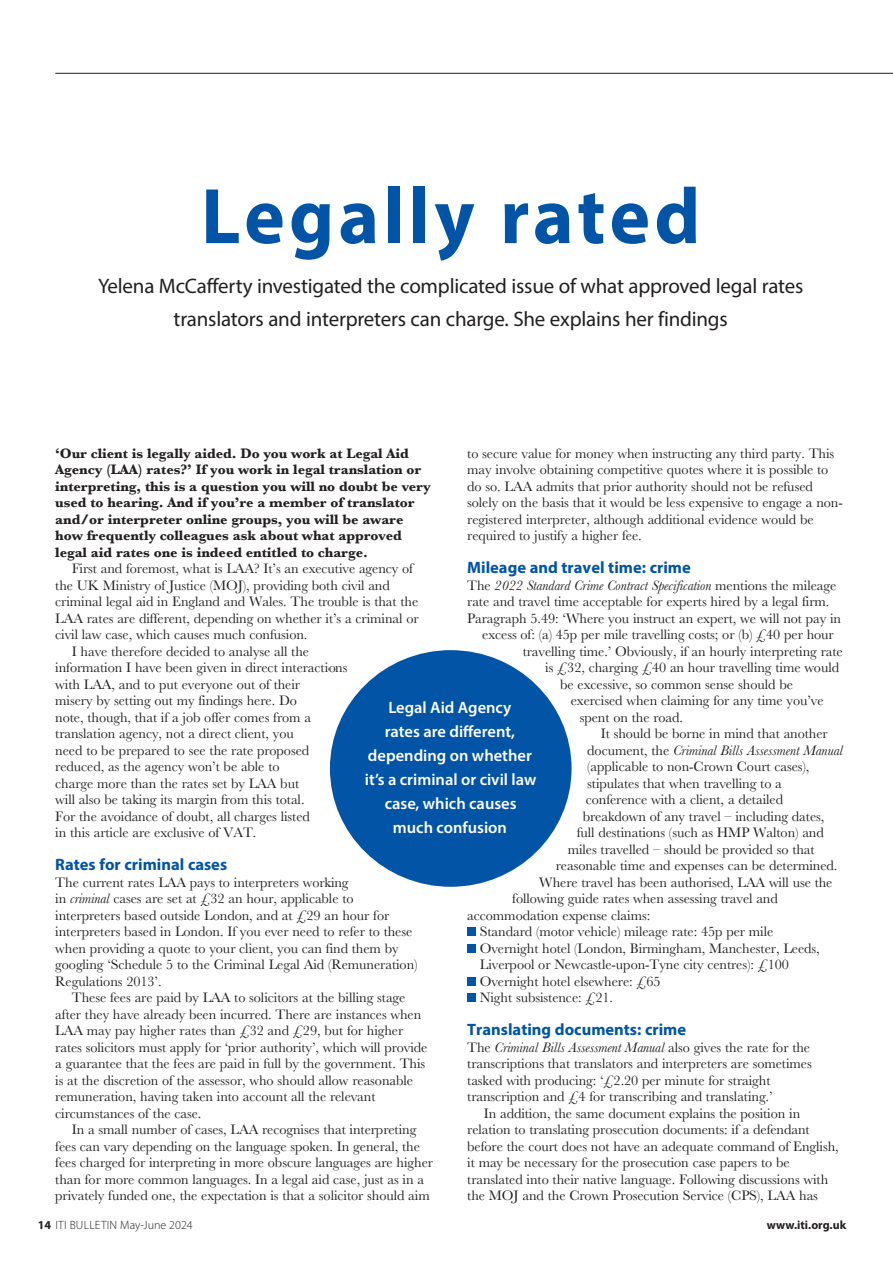
<style>
.page{position:relative;width:893px;height:1263px;background:#fff}
.page>*{position:absolute;margin:0;border:0;box-sizing:border-box;transform-origin:0 0}
.t1{font:700 79.5px "Myriad Pro";letter-spacing:.055em;color:#0154a6}
.t2{font:21px/33px "Myriad Pro";letter-spacing:-.01em;color:#231f20;text-align:center}
.t3{font:600 16.5px/24px "Myriad Pro";color:#fff;text-align:center}
.t4{font:700 16.5px "Myriad Pro";color:#0154a6}
.t5{font:14.25px/16.5px "Baskerville";letter-spacing:-.005em;color:#231f20}
.t6{font:700 14.25px/16.5px "Baskerville";letter-spacing:-.005em;color:#231f20}
.t7{font:italic 14.25px "Baskerville";letter-spacing:-.005em;color:#231f20}
.t8{font:300 12px "Myriad Pro";letter-spacing:.02em;color:#231f20}
.t9{font:700 12px "Myriad Pro";color:#231f20}
.s1{font-style:italic}
.s2{font-style:normal}
.s3{font-weight:700}
</style>
<div class="page">
<hr style="left:55px;top:73px;width:838px;height:1px;background:#231f20">
<div style="left:467px;top:927px;width:9px;height:9px;background:#0154a6"></div>
<div style="left:467px;top:944px;width:9px;height:9px;background:#0154a6"></div>
<div style="left:467px;top:977px;width:9px;height:9px;background:#0154a6"></div>
<div style="left:467px;top:993px;width:9px;height:9px;background:#0154a6"></div>
<div style="left:330px;top:650px;width:242px;height:237px;background:#0154a6;border-radius:50%"></div>
<h1 class="t1" style="left:201px;top:164px;width:501px">Legally rated</h1>
<h2 class="t2" style="left:98px;top:269px;width:707px">Yelena McCafferty investigated the complicated issue of what approved legal rates translators and interpreters can charge. She explains her findings</h2>
<p class="t6" style="left:55px;top:445px;width:377px">‘Our client is legally aided. Do you work at Legal Aid Agency (LAA) rates?’ If you work in legal translation or interpreting, this is a question you will no doubt be very used to hearing. And if you’re a member of translator and/or interpreter online groups, you will be aware how frequently colleagues ask about what approved legal aid rates one is indeed entitled to charge.</p>
<p class="t5" style="left:72px;top:560px;width:343px">First and foremost, what is LAA? It’s an executive agency of</p>
<p class="t5" style="left:55px;top:577px;width:336px">the UK Ministry of Justice (MOJ), providing both civil and</p>
<p class="t5" style="left:55px;top:593px;width:365px">criminal legal aid in England and Wales. The trouble is that the</p>
<p class="t5" style="left:55px;top:610px;width:365px">LAA rates are different, depending on whether it’s a criminal or</p>
<p class="t5" style="left:55px;top:626px;width:254px">civil law case, which causes much confusion.</p>
<p class="t5" style="left:72px;top:643px;width:239px">I have therefore decided to analyse all the</p>
<p class="t5" style="left:55px;top:659px;width:294px">information I have been given in direct interactions</p>
<p class="t5" style="left:55px;top:676px;width:246px">with LAA, and to put everyone out of their</p>
<p class="t5" style="left:55px;top:692px;width:243px">misery by setting out my findings here. Do</p>
<p class="t5" style="left:55px;top:709px;width:257px">note, though, that if a job offer comes from a</p>
<p class="t5" style="left:55px;top:725px;width:240px">translation agency, not a direct client, you</p>
<p class="t5" style="left:55px;top:742px;width:255px">need to be prepared to see the rate proposed</p>
<p class="t5" style="left:55px;top:758px;width:226px">reduced, as the agency won’t be able to</p>
<p class="t5" style="left:55px;top:775px;width:245px">charge more than the rates set by LAA but</p>
<p class="t5" style="left:55px;top:792px;width:251px">will also be taking its margin from this total.</p>
<p class="t5" style="left:55px;top:808px;width:256px">For the avoidance of doubt, all charges listed</p>
<p class="t5" style="left:55px;top:825px;width:203px">in this article are exclusive of VAT.</p>
<p class="t4" style="left:55px;top:854px;width:173px">Rates for criminal cases</p>
<p class="t5" style="left:55px;top:874px;width:364px">The current rates LAA pays to interpreters working<br>in <span class="s1">criminal</span> cases are set at £32 an hour, applicable to interpreters based outside London, and at £29 an hour for interpreters based in London. If you ever need to refer to these when providing a quote to your client, you can find them by googling ‘Schedule 5 to the Criminal Legal Aid (Remuneration)<br>Regulations 2013’.</p>
<p class="t5" style="left:55px;top:989px;width:374px;text-indent:17px">These fees are paid by LAA to solicitors at the billing stage after they have already been incurred. There are instances when LAA may pay higher rates than £32 and £29, but for higher rates solicitors must apply for ‘prior authority’, which will provide a guarantee that the fees are paid in full by the government. This is at the discretion of the assessor, who should allow reasonable remuneration, having taken into account all the relevant circumstances of the case.</p>
<p class="t5" style="left:55px;top:1121px;width:379px;text-indent:17px">In a small number of cases, LAA recognises that interpreting fees can vary depending on the language spoken. In general, the fees charged for interpreting in more obscure languages are higher than for more common languages. In a legal aid case, just as in a privately funded one, the expectation is that a solicitor should aim</p>
<p class="t5" style="left:467px;top:445px;width:377px">to secure value for money when instructing any third party. This may involve obtaining competitive quotes where it is possible to do so. LAA admits that prior authority should not be refused solely on the basis that it would be less expensive to engage a non&shy;registered interpreter, although additional evidence would be required to justify a higher fee.</p>
<p class="t4" style="left:467px;top:557px;width:225px">Mileage and travel time: crime</p>
<p class="t7" style="left:467px;top:576px;width:371px"><span class="s2">The</span> 2022 Standard Crime Contract Specification <span class="s2">mentions the mileage</span></p>
<p class="t5" style="left:467px;top:593px;width:364px">rate and travel time acceptable for experts hired by a legal firm.</p>
<p class="t5" style="left:467px;top:610px;width:375px">Paragraph 5.49: ‘Where you instruct an expert, we will not pay in</p>
<p class="t5" style="left:482px;top:626px;width:353px">excess of: (a) 45p per mile travelling costs; or (b) £40 per hour</p>
<p class="t5" style="left:523px;top:643px;width:322px">travelling time.’ Obviously, if an hourly interpreting rate</p>
<p class="t5" style="left:545px;top:659px;width:295px">is £32, charging £40 an hour travelling time would</p>
<p class="t5" style="left:560px;top:676px;width:234px">be excessive, so common sense should be</p>
<p class="t5" style="left:571px;top:692px;width:254px">exercised when claiming for any time you’ve</p>
<p class="t5" style="left:580px;top:709px;width:105px">spent on the road.</p>
<p class="t5" style="left:601px;top:725px;width:229px">It should be borne in mind that another</p>
<p class="t7" style="left:587px;top:741px;width:257px"><span class="s2">document, the</span> Criminal Bills Assessment Manual</p>
<p class="t5" style="left:587px;top:758px;width:224px">(applicable to non-Crown Court cases),</p>
<p class="t5" style="left:587px;top:775px;width:196px">stipulates that when travelling to a</p>
<p class="t5" style="left:586px;top:791px;width:199px">conference with a client, a detailed</p>
<p class="t5" style="left:583px;top:808px;width:243px">breakdown of any travel – including dates,</p>
<p class="t5" style="left:577px;top:824px;width:249px">full destinations (such as HMP Walton) and</p>
<p class="t5" style="left:568px;top:841px;width:248px">miles travelled – should be provided so that</p>
<p class="t5" style="left:556px;top:857px;width:283px">reasonable time and expenses can be determined.</p>
<p class="t5" style="left:539px;top:874px;width:295px">Where travel has been authorised, LAA will use the</p>
<p class="t5" style="left:512px;top:890px;width:267px">following guide rates when assessing travel and</p>
<p class="t5" style="left:467px;top:907px;width:185px">accommodation expense claims:</p>
<p class="t5" style="left:480px;top:923px;width:295px">Standard (motor vehicle) mileage rate: 45p per mile</p>
<p class="t5" style="left:480px;top:940px;width:341px">Overnight hotel (London, Birmingham, Manchester, Leeds,</p>
<p class="t5" style="left:480px;top:956px;width:311px">Liverpool or Newcastle-upon-Tyne city centres): £100</p>
<p class="t5" style="left:480px;top:973px;width:182px">Overnight hotel elsewhere: £65</p>
<p class="t5" style="left:480px;top:989px;width:135px">Night subsistence: £21.</p>
<p class="t4" style="left:467px;top:1019px;width:220px">Translating documents: crime</p>
<p class="t5" style="left:467px;top:1039px;width:346px">The <span class="s1">Criminal Bills Assessment Manual</span> also gives the rate for the transcriptions that translators and interpreters are sometimes tasked with producing: ‘£2.20 per minute for straight transcription and £4 for transcribing and translating.’</p>
<p class="t5" style="left:467px;top:1105px;width:373px;text-indent:17px">In addition, the same document explains the position in relation to translating prosecution documents: if a defendant before the court does not have an adequate command of English, it may be necessary for the prosecution case papers to be translated into their native language. Following discussions with the MOJ and the Crown Prosecution Service (CPS), LAA has</p>
<p class="t3" style="left:365px;top:695px;width:173px">Legal Aid Agency<br>rates are different, depending on whether it’s a criminal or civil law case, which causes much confusion</p>
<p class="t8" style="left:38px;top:1218px;width:156px"><span class="s3">14</span> ITI BULLETIN May-June 2024</p>
<p class="t9" style="left:767px;top:1217px;width:81px">www.iti.org.uk</p>
</div>
